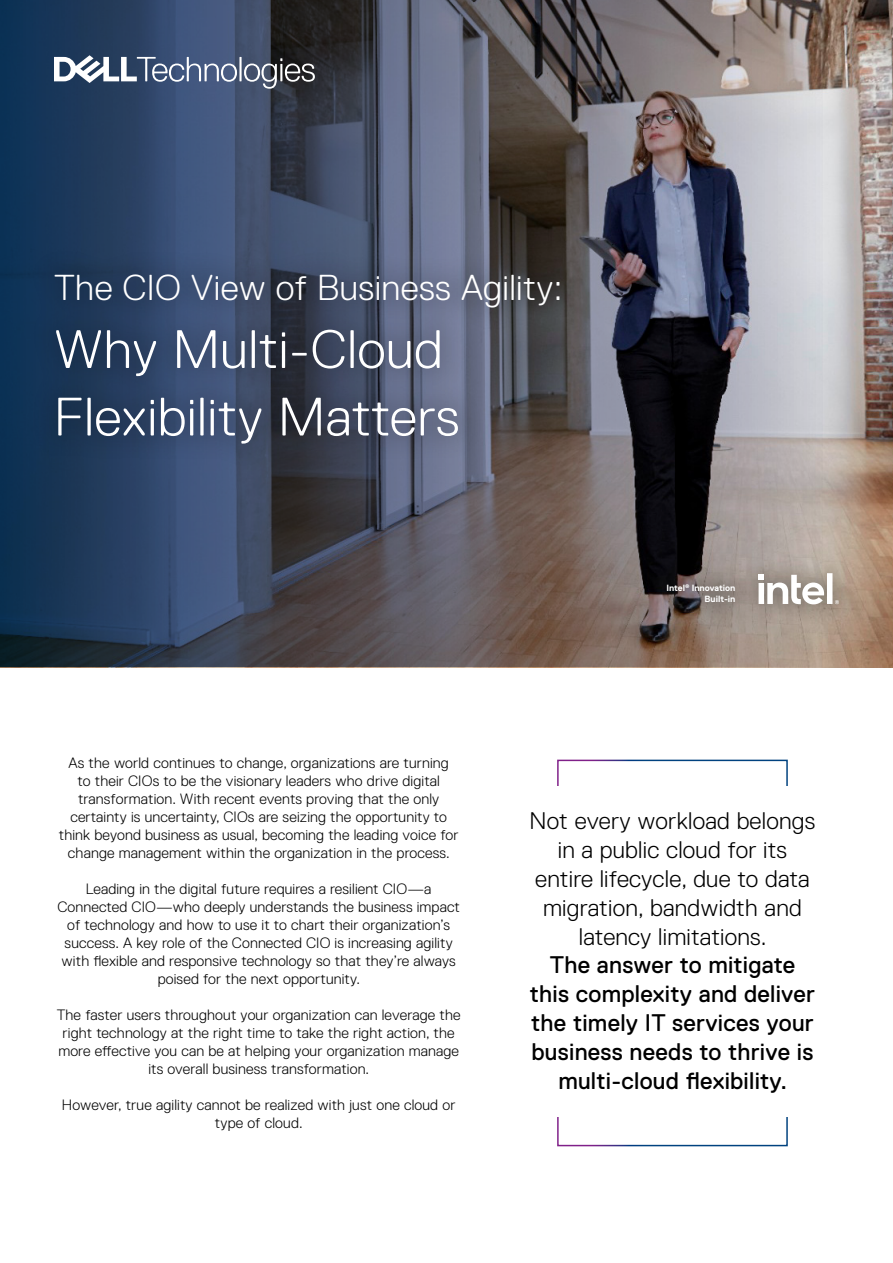
<style>
.page{position:relative;width:893px;height:1263px;background:#fff}
.page>*{position:absolute;margin:0;border:0;box-sizing:border-box;transform-origin:0 0}
.t1{font:300 54px/67.5px "Dell Replica";letter-spacing:.01em;color:#fff}
.t2{font:300 36px "Dell Replica";letter-spacing:.01em;color:#fff}
.t3{font:24px/28.8px "Dell Replica";letter-spacing:.01em;color:#000;text-align:center}
.t4{font:300 24px/28.8px "Dell Replica";letter-spacing:.01em;color:#000;text-align:center}
.t5{font:300 15px/18px "Dell Replica";letter-spacing:.01em;color:#000;text-align:center}
.t6{font:700 9px/10.8px "Dell Replica";color:#fff;text-align:right}
</style>
<div class="page">
<img style="left:0;top:0;width:893px;height:667px">
<svg style="left:0;top:0;width:822px;height:666px"></svg>
<svg style="left:54px;top:55px;width:261px;height:34px"></svg>
<div style="left:27px;top:247px;width:561px;height:225px;background:#000;opacity:.11"></div>
<div style="left:646px;top:552px;width:213px;height:74px;background:#000;opacity:.3"></div>
<svg style="left:758px;top:573px;width:81px;height:31px"></svg>
<h2 class="t2" style="left:54px;top:268px;width:510px">The CIO View of Business Agility:</h2>
<h1 class="t1" style="left:54px;top:316px;width:407px">Why Multi-Cloud<br>Flexibility Matters</h1>
<p class="t6" style="left:666px;top:583px;width:71px">Intel<sup>®</sup> Innovation<br>Built-in</p>
<p class="t5" style="left:59px;top:754px;width:401px">As the world continues to change, organizations are turning<br>to their CIOs to be the visionary leaders who drive digital transformation. With recent events proving that the only certainty is uncertainty, CIOs are seizing the opportunity to think beyond business as usual, becoming the leading voice for change management within the organization in the process.</p>
<p class="t5" style="left:57px;top:880px;width:404px">Leading in the digital future requires a resilient CIO—a Connected CIO—who deeply understands the business impact of technology and how to use it to chart their organization’s success. A key role of the Connected CIO is increasing agility with flexible and responsive technology so that they’re always poised for the next opportunity.</p>
<p class="t5" style="left:57px;top:1006px;width:405px">The faster users throughout your organization can leverage the right technology at the right time to take the right action, the more effective you can be at helping your organization manage its overall business transformation.</p>
<p class="t5" style="left:62px;top:1096px;width:395px">However, true agility cannot be realized with just one cloud or type of cloud.</p>
<h3 class="t4" style="left:529px;top:807px;width:287px">Not every workload belongs in a public cloud for its entire lifecycle, due to data migration, bandwidth and latency limitations.</h3>
<h3 class="t3" style="left:530px;top:951px;width:287px">The answer to mitigate this complexity and deliver the timely IT services your business needs to thrive is multi-cloud flexibility.</h3>
</div>
